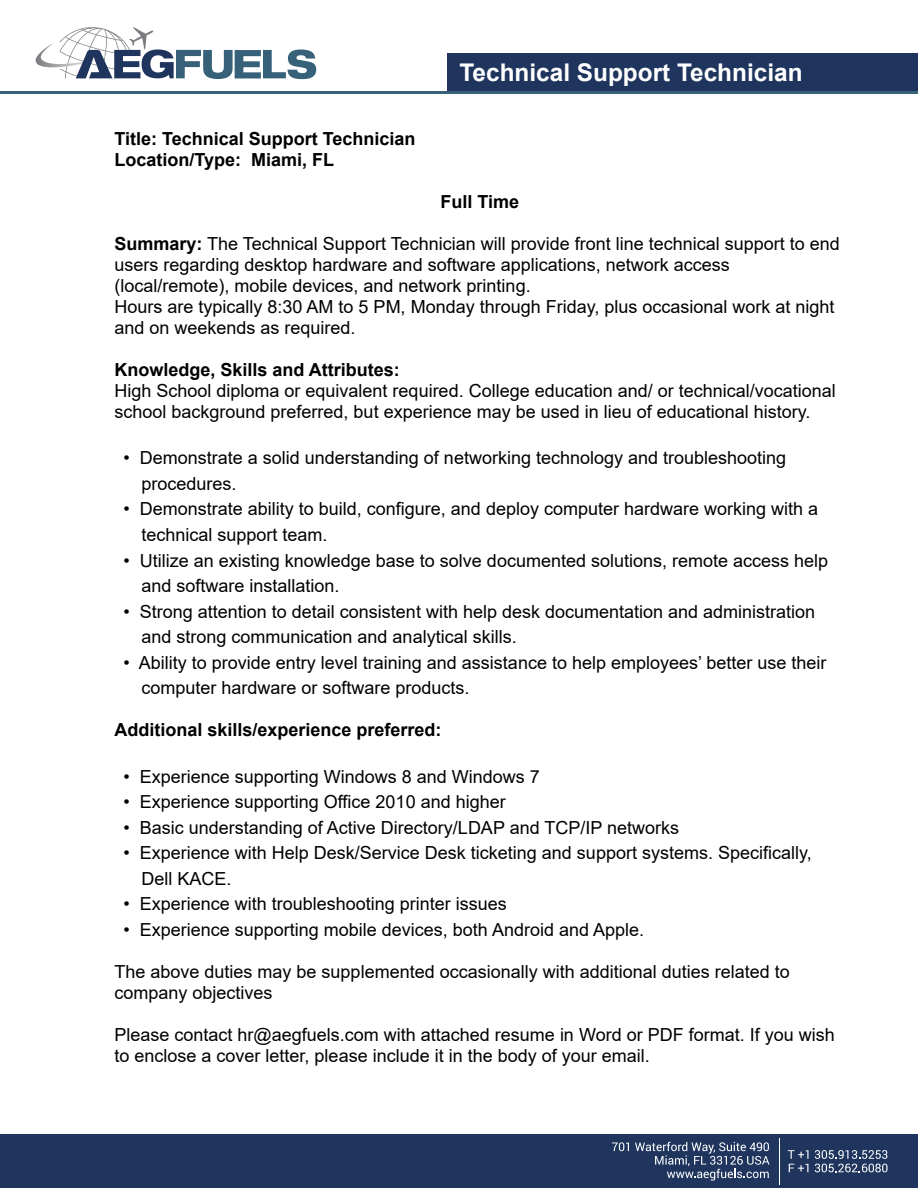
<style>
.page{position:relative;width:918px;height:1188px;background:#fff}
.page>*{position:absolute;margin:0;border:0;box-sizing:border-box;transform-origin:0 0}
.t1{font:700 24.3px "Arial";color:#fff}
.t2{font:18px/21px "Arial";color:#000}
.t3{font:700 18px/21px "Arial";color:#000}
.s1{font-weight:700}
</style>
<div class="page">
<svg style="left:35px;top:27px;width:281px;height:52px"></svg>
<div style="left:0;top:1134px;width:918px;height:54px;background:#1f355e"></div>
<div style="left:447px;top:53px;width:471px;height:41px;background:#1f355e"></div>
<hr style="left:0;top:92px;width:918px;height:2px;background:#376179">
<svg style="left:612px;top:1142px;width:17px;height:9px"></svg>
<svg style="left:635px;top:1142px;width:135px;height:39px"></svg>
<svg style="left:788px;top:1150px;width:20px;height:22px"></svg>
<svg style="left:815px;top:1150px;width:73px;height:22px"></svg>
<hr style="left:779px;top:1138px;width:1px;height:46px;background:#fff">
<p class="t3" style="left:115px;top:128px;width:303px">Title: Technical Support Technician<br>Location/Type: Miami, FL</p>
<h1 class="t1" style="left:460px;top:55px;width:345px">Technical Support Technician</h1>
<p class="t3" style="left:440px;top:191px;width:80px">Full Time</p>
<p class="t2" style="left:115px;top:233px;width:727px"><span class="s1">Summary:</span> The Technical Support Technician will provide front line technical support to end users regarding desktop hardware and software applications, network access (local/remote), mobile devices, and network printing.<br>Hours are typically 8:30 AM to 5 PM, Monday through Friday, plus occasional work at night and on weekends as required.</p>
<p class="t3" style="left:115px;top:359px;width:287px">Knowledge, Skills and Attributes:</p>
<p class="t2" style="left:115px;top:380px;width:723px">High School diploma or equivalent required. College education and/ or technical/vocational school background preferred, but experience may be used in lieu of educational history.</p>
<p class="t2" style="left:142px;top:445px;width:646px;line-height:25.5px;text-indent:-18px">• Demonstrate a solid understanding of networking technology and troubleshooting procedures.</p>
<p class="t2" style="left:142px;top:496px;width:678px;line-height:25.5px;text-indent:-18px">• Demonstrate ability to build, configure, and deploy computer hardware working with a technical support team.</p>
<p class="t2" style="left:142px;top:547px;width:688px;line-height:25.5px;text-indent:-18px">• Utilize an existing knowledge base to solve documented solutions, remote access help and software installation.</p>
<p class="t2" style="left:142px;top:598px;width:675px;line-height:25.5px;text-indent:-18px">• Strong attention to detail consistent with help desk documentation and administration and strong communication and analytical skills.</p>
<p class="t2" style="left:142px;top:649px;width:687px;line-height:25.5px;text-indent:-18px">• Ability to provide entry level training and assistance to help employees’ better use their computer hardware or software products.</p>
<p class="t3" style="left:115px;top:719px;width:329px">Additional skills/experience preferred:</p>
<p class="t2" style="left:124px;top:766px;width:418px">• Experience supporting Windows 8 and Windows 7</p>
<p class="t2" style="left:124px;top:791px;width:384px">• Experience supporting Office 2010 and higher</p>
<p class="t2" style="left:124px;top:817px;width:557px">• Basic understanding of Active Directory/LDAP and TCP/IP networks</p>
<p class="t2" style="left:142px;top:840px;width:672px;line-height:25.5px;text-indent:-18px">• Experience with Help Desk/Service Desk ticketing and support systems. Specifically,<br>Dell KACE.</p>
<p class="t2" style="left:124px;top:893px;width:385px">• Experience with troubleshooting printer issues</p>
<p class="t2" style="left:124px;top:919px;width:522px">• Experience supporting mobile devices, both Android and Apple.</p>
<p class="t2" style="left:115px;top:961px;width:677px">The above duties may be supplemented occasionally with additional duties related to company objectives</p>
<p class="t2" style="left:115px;top:1024px;width:722px">Please contact hr@aegfuels.com with attached resume in Word or PDF format. If you wish to enclose a cover letter, please include it in the body of your email.</p>
</div>
